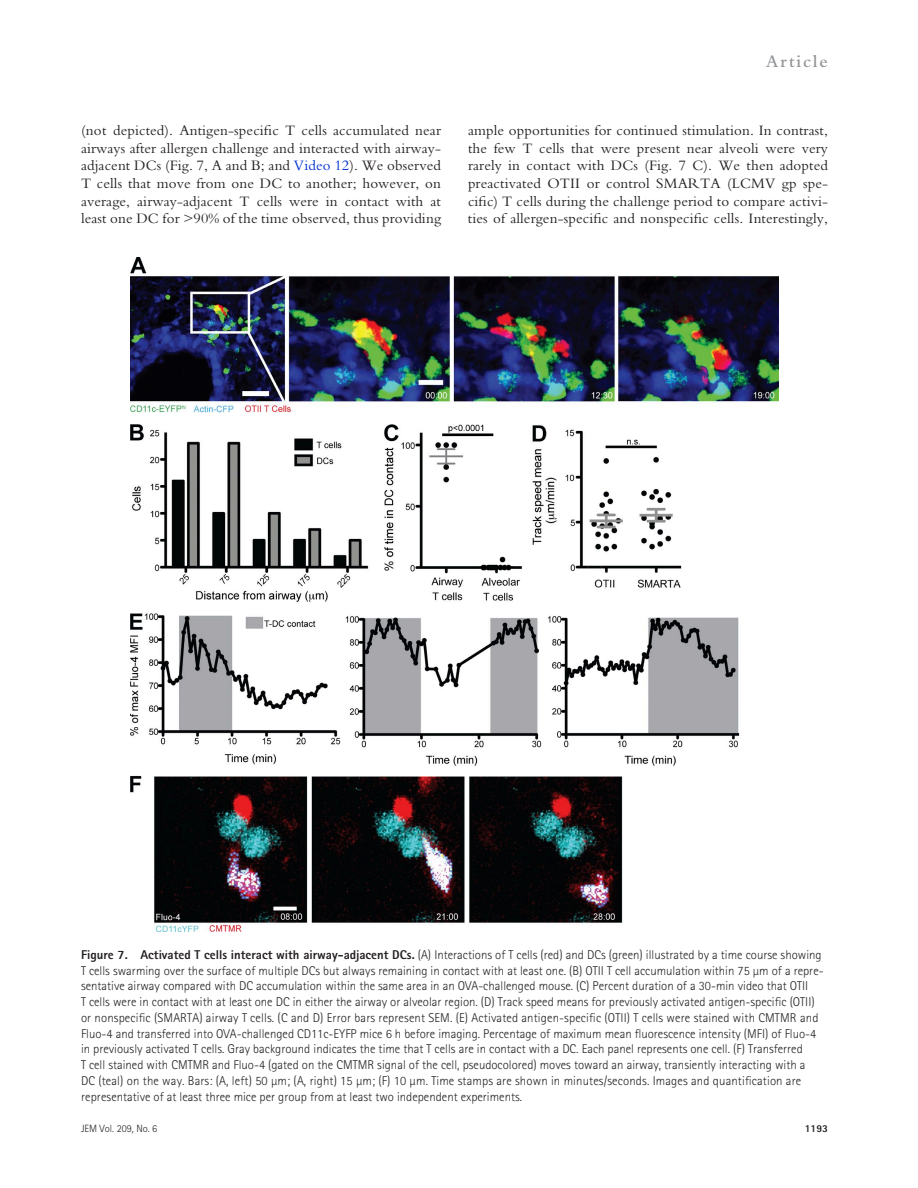
<style>
.page{position:relative;width:918px;height:1188px;background:#fff}
.page>*{position:absolute;margin:0;border:0;box-sizing:border-box;transform-origin:0 0}
.t1{font:600 18px "Bembo Std";letter-spacing:.1em;color:#949698}
.t2{font:15px/17.5px "Bembo Std";letter-spacing:.01em;color:#231f20;text-align:justify}
.t3{font:300 12.75px/15.8px "Rotis Sans Serif Std";color:#231f20}
.t4{font:300 10.5px "Rotis Sans Serif Std";color:#231f20}
.t5{font:800 10.5px "Rotis Sans Serif Std";color:#231f20}
.s1{color:#0030d1}
.s2{font-weight:800}
</style>
<div class="page">
<img style="left:130px;top:258px;width:648px;height:674px">
<p class="t2" style="left:81px;top:122px;width:362px">(not depicted). Antigen-specific T cells accumulated near airways after allergen challenge and interacted with airway&shy;adjacent DCs (Fig. 7, A and B; and <span class="s1">Video 12</span>). We observed T cells that move from one DC to another; however, on average, airway-adjacent T cells were in contact with at least one DC for &gt;90% of the time observed, thus providing</p>
<h1 class="t1" style="left:766px;top:51px;width:64px">Article</h1>
<p class="t2" style="left:468px;top:122px;width:362px">ample opportunities for continued stimulation. In contrast, the few T cells that were present near alveoli were very rarely in contact with DCs (Fig. 7 C). We then adopted preactivated OTII or control SMARTA (LCMV gp spe&shy;cific) T cells during the challenge period to compare activi&shy;ties of allergen-specific and nonspecific cells. Interestingly,</p>
<p class="t3" style="left:81px;top:947px;width:744px"><span class="s2">Figure 7. Activated T cells interact with airway-adjacent DCs.</span> (A) Interactions of T cells (red) and DCs (green) illustrated by a time course showing T cells swarming over the surface of multiple DCs but always remaining in contact with at least one. (B) OTII T cell accumulation within 75 µm of a repre&shy;sentative airway compared with DC accumulation within the same area in an OVA-challenged mouse. (C) Percent duration of a 30-min video that OTII<br>T cells were in contact with at least one DC in either the airway or alveolar region. (D) Track speed means for previously activated antigen-specific (OTII) or nonspecific (SMARTA) airway T cells. (C and D) Error bars represent SEM. (E) Activated antigen-specific (OTII) T cells were stained with CMTMR and Fluo-4 and transferred into OVA-challenged CD11c-EYFP mice 6 h before imaging. Percentage of maximum mean fluorescence intensity (MFI) of Fluo-4 in previously activated T cells. Gray background indicates the time that T cells are in contact with a DC. Each panel represents one cell. (F) Transferred<br>T cell stained with CMTMR and Fluo-4 (gated on the CMTMR signal of the cell, pseudocolored) moves toward an airway, transiently interacting with a<br>DC (teal) on the way. Bars: (A, left) 50 µm; (A, right) 15 µm; (F) 10 µm. Time stamps are shown in minutes/seconds. Images and quantification are representative of at least three mice per group from at least two independent experiments.</p>
<p class="t4" style="left:81px;top:1123px;width:78px">JEM Vol. 209, No. 6</p>
<p class="t5" style="left:805px;top:1122px;width:25px">1193</p>
</div>
